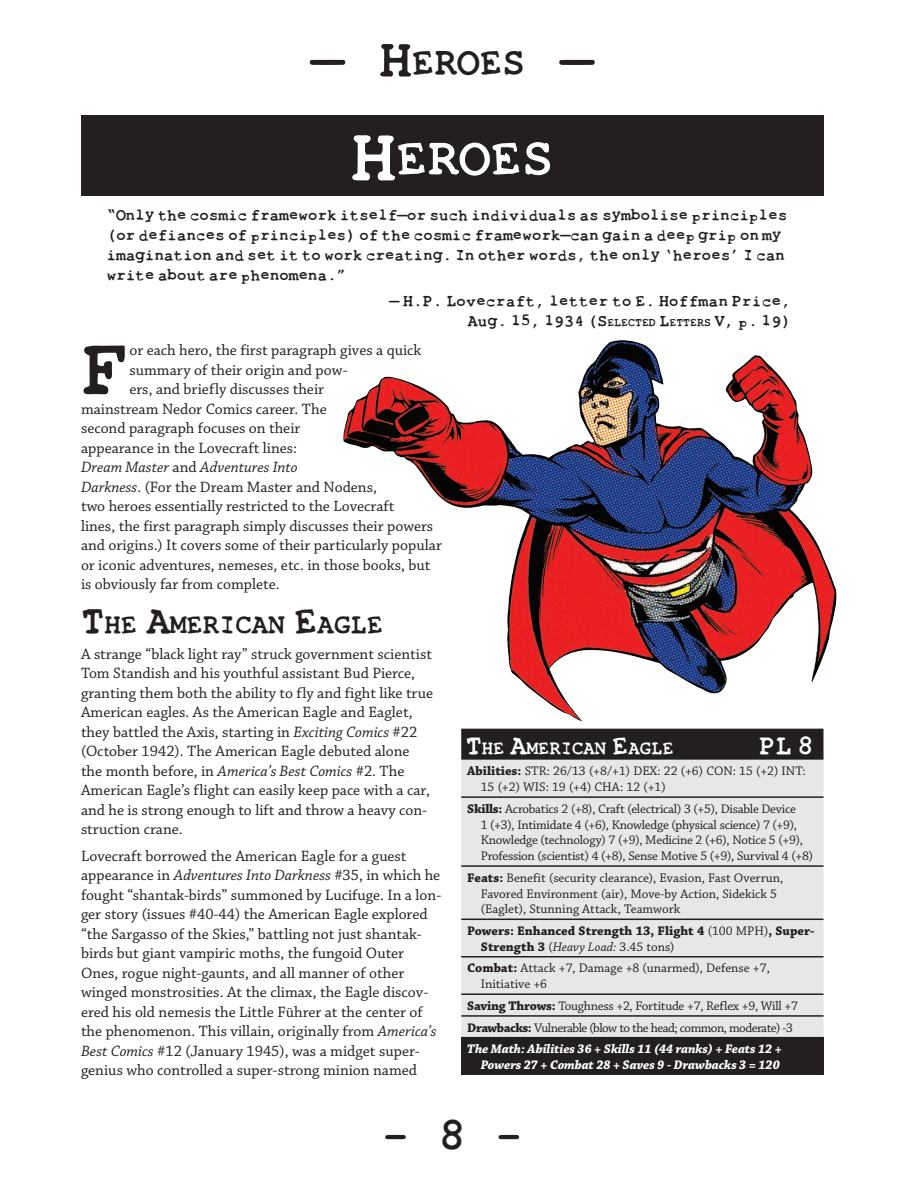
<style>
.page{position:relative;width:918px;height:1188px;background:#fff}
.page>*{position:absolute;margin:0;border:0;box-sizing:border-box;transform-origin:0 0}
.t1{font:80.7px "Toxica";color:#231f20}
.t2{font:52.5px "Toxica";color:#fff}
.t3{font:45px "Toxica";color:#231f20}
.t4{font:37.8px "Toxica";color:#231f20}
.t5{font:27.3px "Toxica";color:#231f20}
.t6{font:27px "Toxica";color:#fff}
.t7{font:18.9px "Toxica";color:#fff}
.t8{font:16.5px/19.8px "Toxica";letter-spacing:-.02em;color:#231f20}
.t9{font:16.5px/19.8px "Toxica";color:#231f20;text-align:right}
.t10{font:15.75px/19.5px "Chaparral Pro";color:#231f20}
.t11{font:italic 15.75px "Chaparral Pro";color:#231f20}
.t12{font:13.2px/15.8px "Chaparral Pro";letter-spacing:-.015em;color:#231f20}
.t13{font:13.2px/21.8px "Chaparral Pro";letter-spacing:-.04em;color:#231f20}
.t14{font:700 13.2px/15.8px "Chaparral Pro";color:#231f20}
.t15{font:italic 700 13.2px "Chaparral Pro";letter-spacing:-.01em;color:#fff}
.s1{font-size:54px}
.s2{font-size:75px}
.s3{font-style:inherit}
.s4{font-size:11.55px}
.s5{font-style:normal}
.s6{font-style:italic}
.s7{font-size:39px}
.s8{font-size:27px}
.s9{font-weight:700}
.s10{font-weight:400}
.s11{font-weight:400;font-style:italic}
.s12{font-weight:700;font-style:italic;color:#fff}
</style>
<div class="page">
<div style="left:81px;top:115px;width:743px;height:81px;background:#231f20"></div>
<img style="left:343px;top:340px;width:494px;height:381px">
<div style="left:461px;top:729px;width:363px;height:31px;background:#231f20"></div>
<div style="left:461px;top:760px;width:363px;height:277px;background:#e6e7e9"></div>
<div style="left:461px;top:1038px;width:363px;height:37px;background:#231f20"></div>
<hr style="left:461px;top:796px;width:363px;height:2px;background:#231f20">
<hr style="left:461px;top:865px;width:363px;height:2px;background:#231f20">
<hr style="left:461px;top:919px;width:363px;height:1px;background:#231f20">
<hr style="left:461px;top:956px;width:363px;height:2px;background:#231f20">
<hr style="left:461px;top:993px;width:363px;height:2px;background:#231f20">
<hr style="left:461px;top:1015px;width:363px;height:2px;background:#231f20">
<hr style="left:461px;top:1037px;width:363px;height:1px;background:#231f20">
<h3 class="t4" style="left:311px;top:40px;width:283px"><span class="s1">— H</span>EROES <span class="s1">—</span></h3>
<h2 class="t2" style="left:351px;top:128px;width:204px"><span class="s2">H</span>EROES</h2>
<p class="t8" style="left:106px;top:205px;width:683px">“Only the cosmic framework itself—or such individuals as symbolise principles (or defiances of principles) of the cosmic framework—can gain a deep grip on my imagination and set it to work creating. In other words, the only ‘heroes’ I can write about are phenomena.”</p>
<p class="t9" style="left:390px;top:291px;width:403px">— H.P. Lovecraft, letter to E. Hoffman Price,<br>Aug. 15, 1934 (<span class="s3">S</span><span class="s4">ELECTED</span> <span class="s3">L</span><span class="s4">ETTERS</span> <span class="s3">V</span>, p. 19)</p>
<h1 class="t1" style="left:81px;top:324px;width:50px">F</h1>
<p class="t10" style="left:129px;top:341px;width:293px">or each hero, the first paragraph gives a quick</p>
<p class="t10" style="left:129px;top:361px;width:220px">summary of their origin and pow-</p>
<p class="t10" style="left:129px;top:380px;width:196px">ers, and briefly discusses their</p>
<p class="t10" style="left:81px;top:400px;width:247px">mainstream Nedor Comics career. The</p>
<p class="t10" style="left:81px;top:419px;width:221px">second paragraph focuses on their</p>
<p class="t10" style="left:81px;top:439px;width:217px">appearance in the Lovecraft lines:</p>
<p class="t11" style="left:81px;top:458px;width:218px">Dream Master <span class="s5">and</span> Adventures Into</p>
<p class="t10" style="left:81px;top:478px;width:298px"><span class="s6">Darkness</span>. (For the Dream Master and Nodens,</p>
<p class="t10" style="left:81px;top:497px;width:315px">two heroes essentially restricted to the Lovecraft</p>
<p class="t10" style="left:81px;top:517px;width:354px">lines, the first paragraph simply discusses their powers</p>
<p class="t10" style="left:81px;top:536px;width:362px">and origins.) It covers some of their particularly popular</p>
<p class="t10" style="left:81px;top:556px;width:351px">or iconic adventures, nemeses, etc. in those books, but</p>
<p class="t10" style="left:81px;top:575px;width:200px">is obviously far from complete.</p>
<h3 class="t5" style="left:81px;top:609px;width:304px"><span class="s7">T</span>HE <span class="s7">A</span>MERICAN <span class="s7">E</span>AGLE</h3>
<p class="t10" style="left:81px;top:645px;width:354px">A strange “black light ray” struck government scientist Tom Standish and his youthful assistant Bud Pierce, granting them both the ability to fly and fight like true American eagles. As the American Eagle and Eaglet, they battled the Axis, starting in <span class="s6">Exciting Comics</span> #22 (October 1942). The American Eagle debuted alone the month before, in <span class="s6">America’s Best Comics</span> #2. The American Eagle’s flight can easily keep pace with a car, and he is strong enough to lift and throw a heavy con&shy;struction crane.</p>
<p class="t10" style="left:81px;top:847px;width:362px">Lovecraft borrowed the American Eagle for a guest appearance in <span class="s6">Adventures Into Darkness</span> #35, in which he fought “shantak-birds” summoned by Lucifuge. In a lon&shy;ger story (issues #40-44) the American Eagle explored “the Sargasso of the Skies,” battling not just shantak&shy;birds but giant vampiric moths, the fungoid Outer Ones, rogue night-gaunts, and all manner of other winged monstrosities. At the climax, the Eagle discov&shy;ered his old nemesis the Little Führer at the center of the phenomenon. This villain, originally from <span class="s6">America’s Best Comics</span> #12 (January 1945), was a midget super&shy;genius who controlled a super-strong minion named</p>
<p class="t7" style="left:466px;top:737px;width:210px"><span class="s8">T</span>HE <span class="s8">A</span>MERICAN <span class="s8">E</span>AGLE</p>
<h3 class="t6" style="left:759px;top:730px;width:56px">PL 8</h3>
<p class="t12" style="left:481px;top:764px;width:326px;text-indent:-14px"><span class="s9">Abilities:</span> STR: 26/13 (+8/+1) DEX: 22 (+6) CON: 15 (+2) INT:<br>15 (+2) WIS: 19 (+4) CHA: 12 (+1)</p>
<p class="t12" style="left:481px;top:801px;width:334px;text-indent:-14px"><span class="s9">Skills:</span> Acrobatics 2 (+8), Craft (electrical) 3 (+5), Disable Device<br>1 (+3), Intimidate 4 (+6), Knowledge (physical science) 7 (+9), Knowledge (technology) 7 (+9), Medicine 2 (+6), Notice 5 (+9), Profession (scientist) 4 (+8), Sense Motive 5 (+9), Survival 4 (+8)</p>
<p class="t12" style="left:481px;top:870px;width:304px;text-indent:-14px"><span class="s9">Feats:</span> Benefit (security clearance), Evasion, Fast Overrun,<br>Favored Environment (air), Move-by Action, Sidekick 5 (Eaglet), Stunning Attack, Teamwork</p>
<p class="t14" style="left:481px;top:923px;width:336px;text-indent:-14px">Powers: Enhanced Strength 13, Flight 4 <span class="s10">(100 MPH)</span>, Super-<br>Strength 3 <span class="s10">(</span><span class="s11">Heavy Load:</span> <span class="s10">3.45 tons)</span></p>
<p class="t12" style="left:481px;top:961px;width:291px;text-indent:-14px"><span class="s9">Combat:</span> Attack +7, Damage +8 (unarmed), Defense +7,<br>Initiative +6</p>
<p class="t13" style="left:467px;top:995px;width:332px"><span class="s9">Saving Throws:</span> Toughness +2, Fortitude +7, Reflex +9, Will +7<br><span class="s9">Drawbacks:</span> Vulnerable (blow to the head; common, moderate) -3<br><span class="s12">The Math: Abilities 36 + Skills 11 (44 ranks) + Feats 12 +</span></p>
<p class="t15" style="left:481px;top:1057px;width:301px">Powers 27 + Combat 28 + Saves 9 - Drawbacks 3 = 120</p>
<h3 class="t3" style="left:382px;top:1109px;width:142px">- 8 -</h3>
</div>
